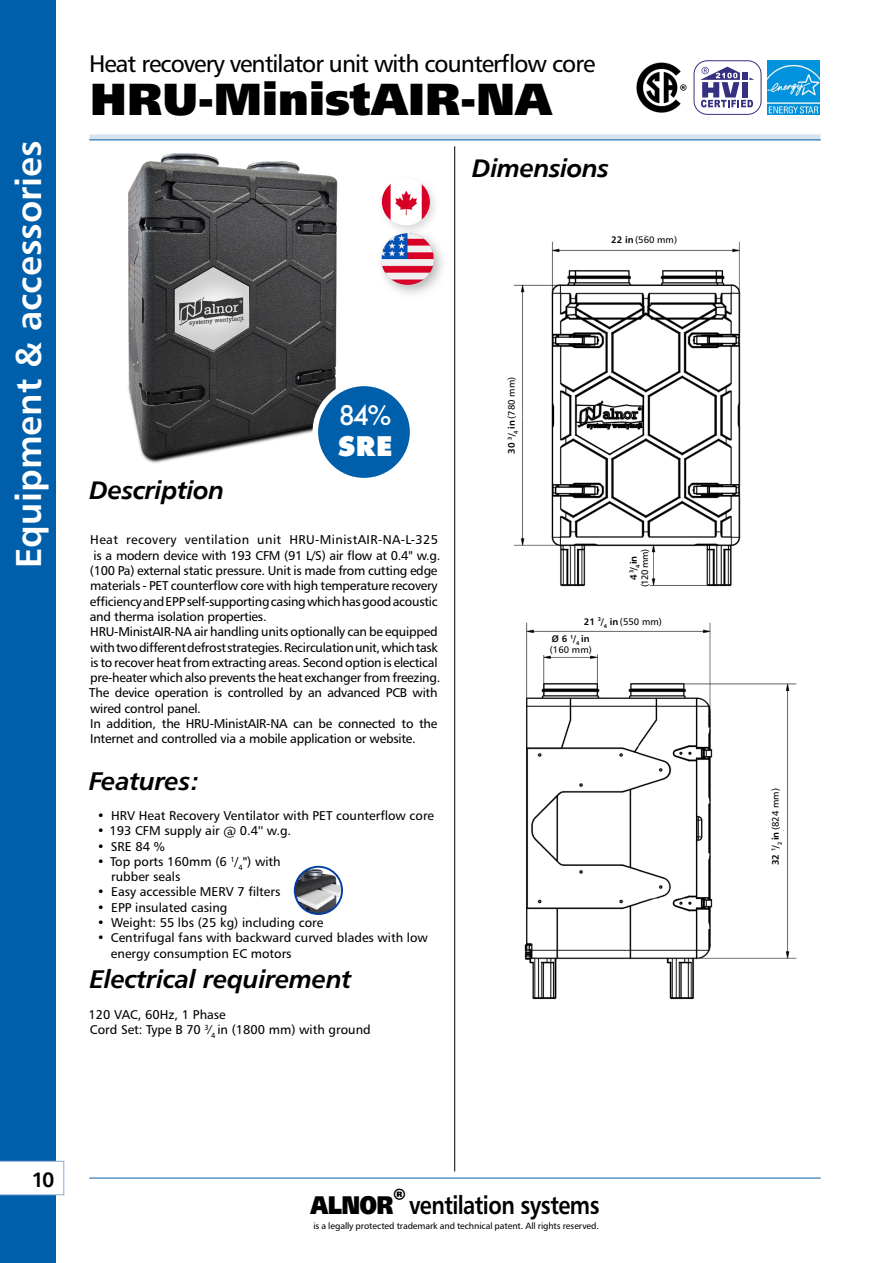
<style>
.page{position:relative;width:893px;height:1263px;background:#fff}
.page>*{position:absolute;margin:0;border:0;box-sizing:border-box;transform-origin:0 0}
.t1{font:900 45px "Humanist 777 TL";color:#000}
.t2{font:700 36px "Humanist 777 TL";color:#fff}
.t3{font:500 29.7px "Futura PT";color:#fff}
.t4{font:800 29.7px "Futura PT";color:#fff}
.t5{font:italic 700 25.5px "Humanist 777 TL";letter-spacing:-.015em;color:#000}
.t6{font:700 25.5px "Humanist 777 TL";letter-spacing:-.025em;color:#000;scale:.85 1}
.t7{font:25.5px "Humanist 777 TL Bold Italic B";letter-spacing:-.02em;color:#000}
.t8{font:24px "Humanist 777 TL";letter-spacing:-.04em;color:#000}
.t9{font:21px "Humanist 777 TL Bold B";color:#000}
.t10{font:12.75px "Humanist 777 TL";letter-spacing:-.02em;color:#000}
.t11{font:12.75px/15.3px "Humanist 777 TL";color:#000}
.t12{font:12.75px "Humanist 777 TL";letter-spacing:.03em;color:#000}
.t13{font:9.45px/11.4px "Humanist 777 TL";color:#000;text-align:center}
.t14{font:700 9.45px "Humanist 777 TL";color:#000}
.t15{font:9px "Humanist 777 TL";letter-spacing:-.01em;color:#000}
.s1{font-weight:700}
.s2{font-weight:900}
</style>
<div class="page">
<div style="left:0;top:0;width:55px;height:1263px;background:#005faa"></div>
<div style="left:89px;top:134px;width:732px;height:6px;background:#d9e3ed"></div>
<hr style="left:89px;top:140px;width:732px;height:1px;background:#005faa">
<hr style="left:89px;top:1178px;width:732px;height:1px;background:#005faa">
<hr style="left:454px;top:146px;width:1px;height:1025px;background:#000">
<svg style="left:0;top:1161px;width:64px;height:34px"></svg>
<img style="left:128px;top:153px;width:210px;height:310px">
<img style="left:513px;top:235px;width:228px;height:352px">
<img style="left:524px;top:622px;width:273px;height:378px">
<div style="left:595px;top:236px;width:98px;height:11px;background:#fff"></div>
<div style="left:508px;top:369px;width:11px;height:92px;background:#fff"></div>
<div style="left:630px;top:549px;width:20px;height:38px;background:#fff"></div>
<div style="left:574px;top:617px;width:98px;height:11px;background:#fff"></div>
<div style="left:772px;top:780px;width:11px;height:93px;background:#fff"></div>
<div style="left:377px;top:174px;width:64px;height:62px;background:#000;opacity:.15"></div>
<img style="left:382px;top:179px;width:48px;height:46px">
<div style="left:374px;top:226px;width:81px;height:80px;background:#fff"></div>
<div style="left:376px;top:228px;width:70px;height:69px;background:#000;opacity:.15"></div>
<img style="left:382px;top:233px;width:51px;height:52px">
<div style="left:694px;top:60px;width:67px;height:55px;border:1px solid #363081;border-radius:13px"></div>
<svg style="left:700px;top:67px;width:54px;height:40px"></svg>
<img style="left:768px;top:60px;width:52px;height:55px">
<img style="left:636px;top:62px;width:51px;height:51px">
<img style="left:295px;top:868px;width:47px;height:46px">
<div style="left:294px;top:866px;width:49px;height:49px;border:2px solid #003da7;border-radius:50%"></div>
<div style="left:315px;top:383px;width:98px;height:98px;background:#005faa;border-radius:50%"></div>
<div style="left:313px;top:381px;width:102px;height:102px;border:6px solid #fff;border-radius:50%"></div>
<svg style="left:540px;top:634px;width:61px;height:21px"></svg>
<h2 class="t2" style="left:5px;top:568px;width:429px;rotate:-90deg">Equipment &amp; accessories</h2>
<h3 class="t8" style="left:89px;top:48px;width:508px">Heat recovery ventilator unit with counterflow core</h3>
<h1 class="t1" style="left:90px;top:68px;width:463px">HRU-MinistAIR-NA</h1>
<h3 class="t7" style="left:472px;top:151px;width:138px">Dimensions</h3>
<h3 class="t3" style="left:338px;top:397px;width:55px">84%</h3>
<h3 class="t4" style="left:338px;top:427px;width:56px">SRE</h3>
<h3 class="t7" style="left:90px;top:473px;width:136px">Description</h3>
<p class="t12" style="left:90px;top:532px;width:349px">Heat recovery ventilation unit HRU-MinistAIR-NA-L-325</p>
<p class="t10" style="left:94px;top:547px;width:348px">is a modern device with 193 CFM (91 L/S) air flow at 0.4'' w.g.</p>
<p class="t10" style="left:90px;top:562px;width:349px">(100 Pa) external static pressure. Unit is made from cutting edge</p>
<p class="t10" style="left:90px;top:578px;width:349px">materials - PET counterflow core with high temperature recovery</p>
<p class="t10" style="left:90px;top:593px;width:349px">efficiency and EPP self-supporting casing which has good acoustic</p>
<p class="t10" style="left:90px;top:608px;width:178px">and therma isolation properties.</p>
<p class="t10" style="left:90px;top:624px;width:349px">HRU-MinistAIR-NA air handling units optionally can be equipped</p>
<p class="t10" style="left:90px;top:639px;width:349px">with two different defrost strategies. Recirculation unit, which task</p>
<p class="t10" style="left:90px;top:654px;width:349px">is to recover heat from extracting areas. Second option is electical</p>
<p class="t10" style="left:90px;top:670px;width:352px">pre-heater which also prevents the heat exchanger from freezing.</p>
<p class="t10" style="left:89px;top:685px;width:350px">The device operation is controlled by an advanced PCB with</p>
<p class="t10" style="left:90px;top:700px;width:112px">wired control panel.</p>
<p class="t10" style="left:90px;top:715px;width:349px">In addition, the HRU-MinistAIR-NA can be connected to the</p>
<p class="t10" style="left:90px;top:731px;width:327px">Internet and controlled via a mobile application or website.</p>
<h3 class="t5" style="left:89px;top:764px;width:113px">Features:</h3>
<p class="t11" style="left:97px;top:807px;width:338px">• HRV Heat Recovery Ventilator with PET counterflow core</p>
<p class="t11" style="left:97px;top:823px;width:195px">• 193 CFM supply air @ 0.4'' w.g.</p>
<p class="t10" style="left:97px;top:838px;width:69px">• SRE 84 %</p>
<p class="t11" style="left:111px;top:853px;width:171px;text-indent:-14px">• Top ports 160mm (6 <sup>1</sup>/<sub>4</sub>") with rubber seals</p>
<p class="t11" style="left:97px;top:884px;width:185px">• Easy accessible MERV 7 filters</p>
<p class="t11" style="left:97px;top:899px;width:132px">• EPP insulated casing</p>
<p class="t11" style="left:97px;top:914px;width:228px">• Weight: 55 lbs (25 kg) including core</p>
<p class="t11" style="left:111px;top:930px;width:318px;text-indent:-14px">• Centrifugal fans with backward curved blades with low energy consumption EC motors</p>
<h3 class="t5" style="left:90px;top:963px;width:263px">Electrical requirement</h3>
<p class="t11" style="left:89px;top:1006px;width:284px">120 VAC, 60Hz, 1 Phase<br>Cord Set: Type B 70 <sup>3</sup>⁄<sub>4</sub> in (1800 mm) with ground</p>
<p class="t13" style="left:611px;top:234px;width:67px"><span class="s1">22 in</span> (560 mm)</p>
<p class="t13" style="left:506px;top:453px;width:78px;rotate:-90deg"><span class="s1">30</span> <sup>3</sup><span class="s1">/</span><sub>4</sub> <span class="s1">in</span> (780 mm)</p>
<p class="t13" style="left:627px;top:587px;width:39px;rotate:-90deg"><span class="s1">4</span> <sup>3</sup><span class="s1">/</span><sub>4</sub> <span class="s1">in </span>(120 mm)</p>
<p class="t13" style="left:584px;top:615px;width:79px"><span class="s1">21</span> <sup>3</sup><span class="s1">/</span><sub>4</sub> <span class="s1">in</span> (550 mm)</p>
<p class="t14" style="left:552px;top:632px;width:17px">Ø 6</p>
<p class="t14" style="left:573px;top:632px;width:4px">/</p>
<p class="t14" style="left:581px;top:632px;width:10px">in</p>
<p class="t13" style="left:550px;top:644px;width:43px">(160 mm)</p>
<h3 class="t9" style="left:31px;top:1166px;width:25px">10</h3>
<h3 class="t6" style="left:310px;top:1189px;width:342px"><span class="s2">ALNOR</span><sup>®</sup> ventilation systems</h3>
<p class="t15" style="left:314px;top:1220px;width:287px">is a legally protected trademark and technical patent. All rights reserved.</p>
<p class="t13" style="left:769px;top:865px;width:78px;rotate:-90deg"><span class="s1">32</span> <sup>1</sup><span class="s1">/</span><sub>2</sub> <span class="s1">in</span> (824 mm)</p>
</div>
